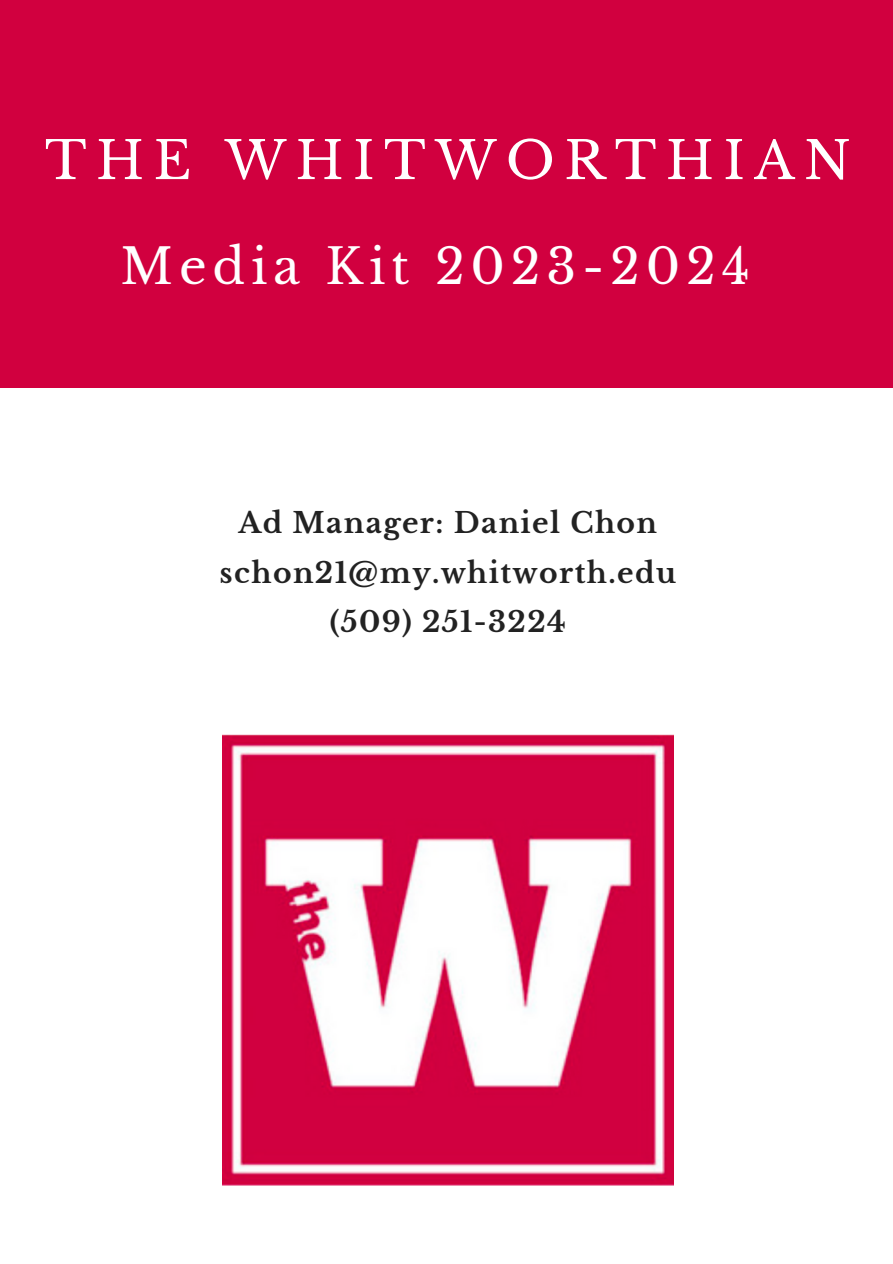
<style>
.page{position:relative;width:893px;height:1264px;background:#fff}
.page>*{position:absolute;margin:0;border:0;box-sizing:border-box;transform-origin:0 0}
.t1{font:52.05px "Libre Baskerville";letter-spacing:.18em;color:#fff}
.t2{font:48.3px "Libre Baskerville";letter-spacing:.12em;color:#fff}
.t3{font:700 28.2px "Libre Baskerville";letter-spacing:.05em;color:#222}
</style>
<div class="page">
<div style="left:0;top:0;width:892px;height:388px;background:#d1003f"></div>
<img style="left:222px;top:734px;width:451px;height:451px">
<p class="t1" style="left:45px;top:129px;width:807px">THE WHITWORTHIAN</p>
<p class="t2" style="left:121px;top:237px;width:630px">Media Kit 2023-2024</p>
<p class="t3" style="left:238px;top:506px;width:420px">Ad Manager: Daniel Chon</p>
<p class="t3" style="left:219px;top:555px;width:458px">schon21@my.whitworth.edu</p>
<p class="t3" style="left:330px;top:605px;width:237px">(509) 251-3224</p>
</div>
